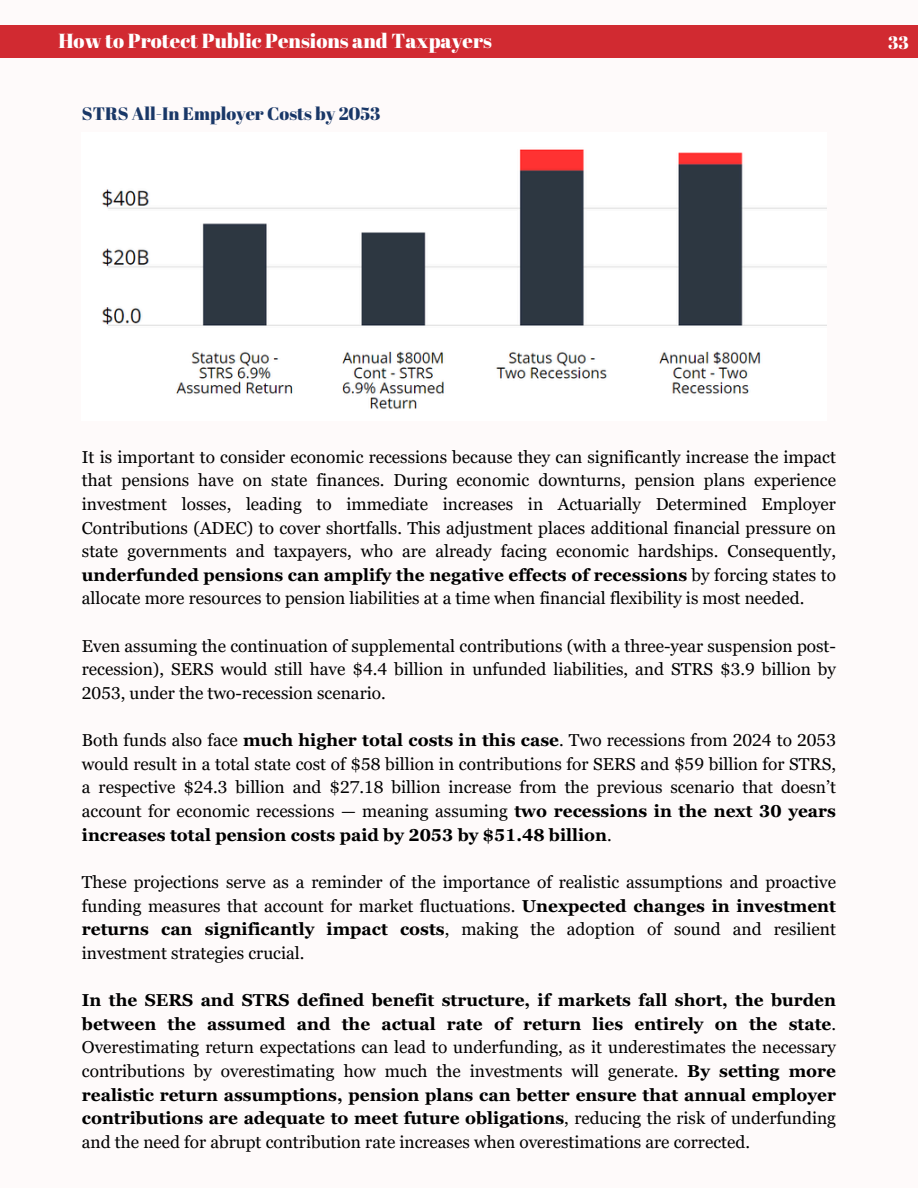
<style>
.page{position:relative;width:918px;height:1188px;background:#fefafa}
.page>*{position:absolute;margin:0;border:0;box-sizing:border-box;transform-origin:0 0}
.t1{font:20.25px "Abril Fatface";color:#fff}
.t2{font:18px "Abril Fatface";color:#193767}
.t3{font:18px "Abril Fatface";color:#fff}
.t4{font:17.25px/23.7px "Georgia Pro";color:#000;text-align:justify}
.t5{font:700 17.25px/23.7px "Georgia Pro";color:#000;text-align:justify}
.s1{font-weight:700}
.s2{font-weight:400}
</style>
<div class="page">
<div style="left:0;top:25px;width:918px;height:33px;background:#d12a31"></div>
<img style="left:102px;top:149px;width:725px;height:260px">
<p class="t1" style="left:58px;top:27px;width:435px">How to Protect Public Pensions and Taxpayers</p>
<p class="t3" style="left:888px;top:30px;width:22px">33</p>
<p class="t2" style="left:82px;top:101px;width:300px">STRS All-In Employer Costs by 2053</p>
<h1 class="t4" style="left:82px;top:445px;width:756px">It is important to consider economic recessions because they can significantly increase the impact that pensions have on state finances. During economic downturns, pension plans experience investment losses, leading to immediate increases in Actuarially Determined Employer Contributions (ADEC) to cover shortfalls. This adjustment places additional financial pressure on state governments and taxpayers, who are already facing economic hardships. Consequently, <span class="s1">underfunded pensions can amplify the negative effects of recessions</span> by forcing states to allocate more resources to pension liabilities at a time when financial flexibility is most needed.</h1>
<p class="t4" style="left:82px;top:634px;width:756px">Even assuming the continuation of supplemental contributions (with a three-year suspension post&shy;recession), SERS would still have $4.4 billion in unfunded liabilities, and STRS $3.9 billion by 2053, under the two-recession scenario.</p>
<p class="t4" style="left:82px;top:728px;width:756px">Both funds also face <span class="s1">much higher total costs in this case</span>. Two recessions from 2024 to 2053 would result in a total state cost of $58 billion in contributions for SERS and $59 billion for STRS, a respective $24.3 billion and $27.18 billion increase from the previous scenario that doesn’t account for economic recessions — meaning assuming <span class="s1">two recessions in the next 30 years increases total pension costs paid by 2053 by $51.48 billion</span>.</p>
<p class="t4" style="left:82px;top:870px;width:756px">These projections serve as a reminder of the importance of realistic assumptions and proactive funding measures that account for market fluctuations. <span class="s1">Unexpected changes in investment returns can significantly impact costs</span>, making the adoption of sound and resilient investment strategies crucial.</p>
<p class="t5" style="left:82px;top:988px;width:756px">In the SERS and STRS defined benefit structure, if markets fall short, the burden between the assumed and the actual rate of return lies entirely on the state<span class="s2">.<br>Overestimating return expectations can lead to underfunding, as it underestimates the necessary contributions by overestimating how much the investments will generate.</span> By setting more realistic return assumptions, pension plans can better ensure that annual employer contributions are adequate to meet future obligations<span class="s2">, reducing the risk of underfunding and the need for abrupt contribution rate increases when overestimations are corrected.</span></p>
</div>
